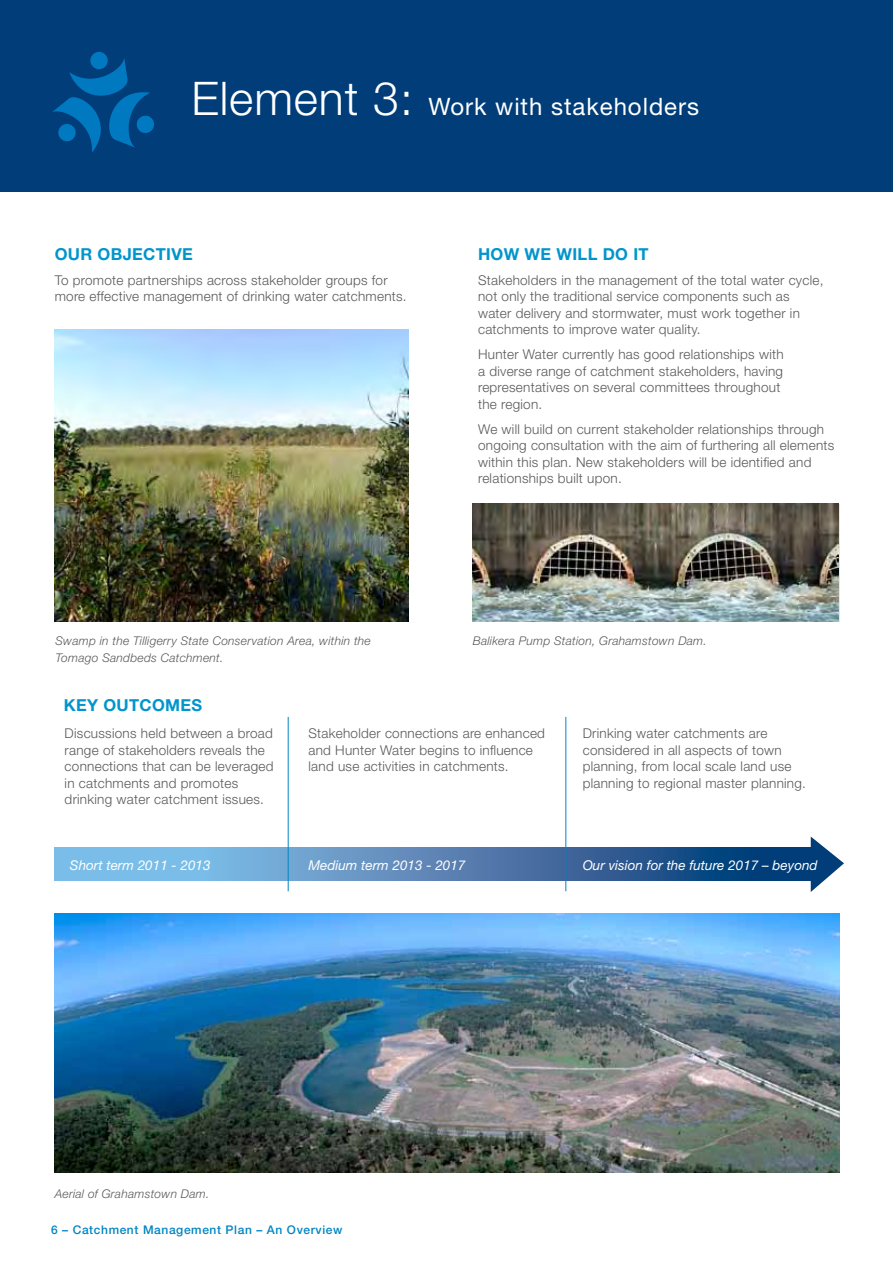
<style>
.page{position:relative;width:893px;height:1263px;background:#fff}
.page>*{position:absolute;margin:0;border:0;box-sizing:border-box;transform-origin:0 0}
.t1{font:24px "Helvetica Neue";letter-spacing:.04em;color:#fff}
.t2{font:700 16.5px "Helvetica Neue";letter-spacing:.02em;color:#0095cc}
.t3{font:300 13.5px/16.5px "Helvetica Neue";letter-spacing:.02em;color:#58595b}
.t4{font:italic 13.5px "Helvetica Neue";color:#fff}
.t5{font:italic 300 12px/16.5px "Helvetica Neue";letter-spacing:.02em;color:#58595b}
.t6{font:500 12px "Helvetica Neue";letter-spacing:.05em;color:#0085c3}
.s1{font-weight:300;font-size:46.35px}
</style>
<div class="page">
<div style="left:0;top:0;width:893px;height:191px;background:#003d79"></div>
<svg style="left:55px;top:848px;width:756px;height:33px;background:#4e83b4"></svg>
<svg style="left:811px;top:836px;width:33px;height:56px"></svg>
<hr style="left:288px;top:717px;width:1px;height:174px;background:#0085c3">
<hr style="left:565px;top:717px;width:1px;height:174px;background:#0085c3">
<div style="left:90px;top:52px;width:18px;height:17px;background:#0079c1;border-radius:50%"></div>
<svg style="left:52px;top:58px;width:102px;height:94px"></svg>
<img style="left:55px;top:330px;width:353px;height:292px">
<img style="left:472px;top:504px;width:367px;height:118px">
<img style="left:55px;top:913px;width:784px;height:259px">
<h1 class="t1" style="left:191px;top:92px;width:509px"><span class="s1">Element 3:</span> Work with stakeholders</h1>
<p class="t2" style="left:55px;top:243px;width:140px">OUR OBJECTIVE</p>
<p class="t3" style="left:55px;top:271px;width:353px">To promote partnerships across stakeholder groups for more effective management of drinking water catchments.</p>
<p class="t2" style="left:478px;top:243px;width:104px">HOW WE WILL</p>
<p class="t2" style="left:603px;top:243px;width:47px">DO IT</p>
<p class="t3" style="left:478px;top:271px;width:347px">Stakeholders in the management of the total water cycle, not only the traditional service components such as water delivery and stormwater, must work together in catchments to improve water quality.</p>
<p class="t3" style="left:478px;top:346px;width:307px">Hunter Water currently has good relationships with a diverse range of catchment stakeholders, having representatives on several committees throughout the region.</p>
<p class="t3" style="left:478px;top:420px;width:358px">We will build on current stakeholder relationships through ongoing consultation with the aim of furthering all elements within this plan. New stakeholders will be identified and relationships built upon.</p>
<p class="t5" style="left:56px;top:633px;width:317px">Swamp in the Tilligerry State Conservation Area, within the<br>Tomago Sandbeds Catchment.</p>
<p class="t5" style="left:473px;top:633px;width:236px">Balikera Pump Station, Grahamstown Dam.</p>
<p class="t2" style="left:64px;top:695px;width:140px">KEY OUTCOMES</p>
<p class="t3" style="left:65px;top:725px;width:210px">Discussions held between a broad range of stakeholders reveals the connections that can be leveraged in catchments and promotes drinking water catchment issues.</p>
<p class="t3" style="left:308px;top:725px;width:238px">Stakeholder connections are enhanced and Hunter Water begins to influence land use activities in catchments.</p>
<p class="t3" style="left:583px;top:725px;width:225px">Drinking water catchments are considered in all aspects of town planning, from local scale land use planning to regional master planning.</p>
<p class="t4" style="left:70px;top:857px;width:142px">Short term 2011 - 2013</p>
<p class="t4" style="left:308px;top:857px;width:158px">Medium term 2013 - 2017</p>
<p class="t4" style="left:583px;top:857px;width:236px">Our vision for the future 2017 – beyond</p>
<p class="t5" style="left:55px;top:1185px;width:156px">Aerial of Grahamstown Dam.</p>
<p class="t6" style="left:51px;top:1222px;width:293px">6 – Catchment Management Plan – An Overview</p>
</div>
